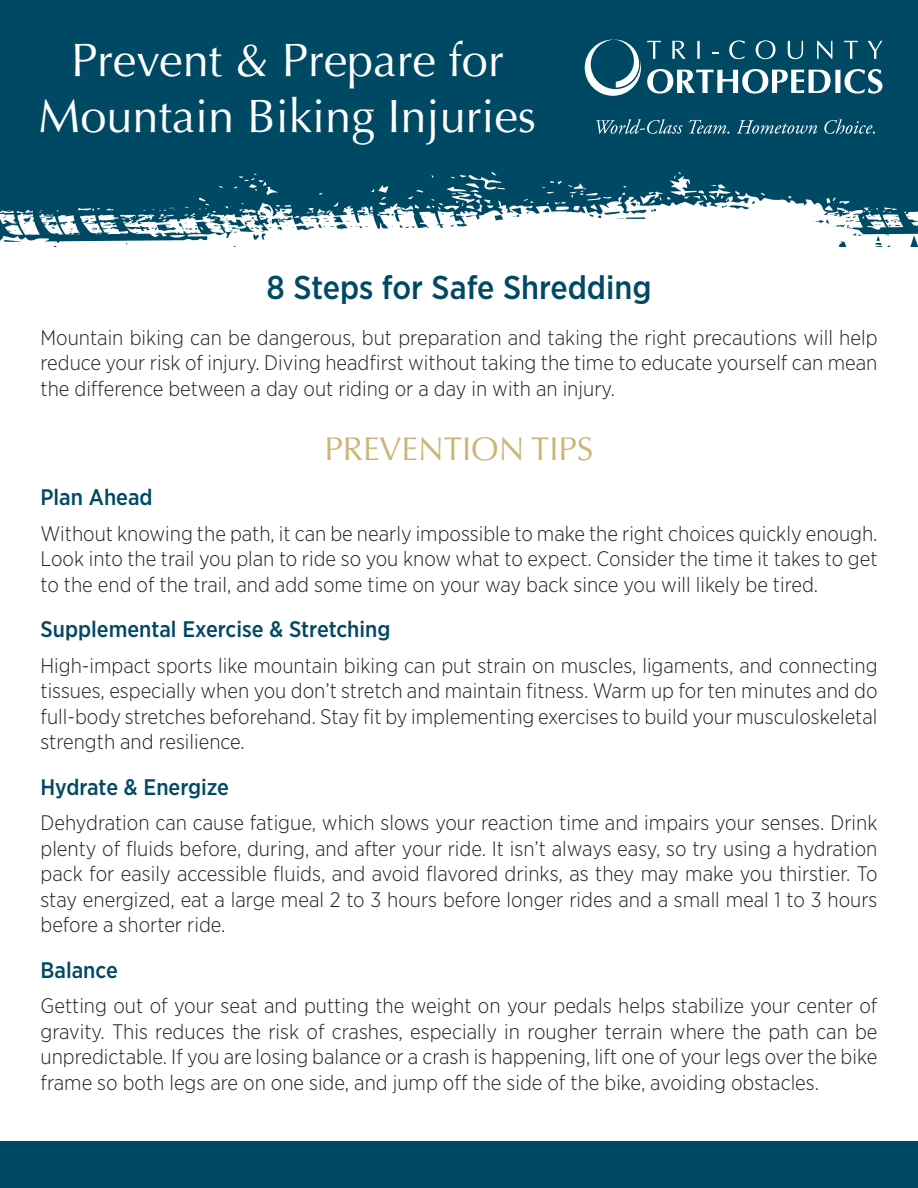
<style>
.page{position:relative;width:918px;height:1188px;background:#fff}
.page>*{position:absolute;margin:0;border:0;box-sizing:border-box;transform-origin:0 0}
.t1{font:46.95px/56.4px "Optima LT Std";color:#fff;text-align:center}
.t2{font:500 33px "Gotham Narrow";color:#004964}
.t3{font:33px "Optima LT Std";color:#ccb576}
.t4{font:500 22.5px "Gotham Narrow";color:#004964}
.t5{font:300 21px/25.5px "Gotham Narrow";color:#231f20;text-align:justify}
</style>
<div class="page">
<div style="left:0;top:0;width:918px;height:246px;background:#004964"></div>
<svg style="left:379px;top:185px;width:9px;height:4px"></svg>
<svg style="left:0;top:189px;width:918px;height:58px;fill:#fff"></svg>
<svg style="left:862px;top:207px;width:56px;height:23px"></svg>
<svg style="left:825px;top:198px;width:25px;height:16px"></svg>
<svg style="left:306px;top:208px;width:19px;height:12px"></svg>
<svg style="left:788px;top:196px;width:4px;height:3px"></svg>
<svg style="left:761px;top:193px;width:4px;height:3px"></svg>
<svg style="left:640px;top:172px;width:100px;height:32px"></svg>
<svg style="left:524px;top:199px;width:9px;height:4px"></svg>
<svg style="left:0;top:173px;width:299px;height:66px"></svg>
<svg style="left:542px;top:181px;width:69px;height:30px"></svg>
<svg style="left:408px;top:172px;width:97px;height:40px"></svg>
<svg style="left:647px;top:41px;width:14px;height:18px"></svg>
<svg style="left:672px;top:41px;width:14px;height:18px"></svg>
<svg style="left:697px;top:41px;width:3px;height:18px"></svg>
<svg style="left:712px;top:52px;width:7px;height:2px"></svg>
<svg style="left:729px;top:40px;width:16px;height:19px"></svg>
<svg style="left:756px;top:40px;width:19px;height:19px"></svg>
<svg style="left:788px;top:41px;width:15px;height:18px"></svg>
<svg style="left:817px;top:41px;width:15px;height:18px"></svg>
<svg style="left:844px;top:41px;width:14px;height:18px"></svg>
<svg style="left:868px;top:41px;width:15px;height:18px"></svg>
<svg style="left:647px;top:69px;width:235px;height:25px"></svg>
<svg style="left:585px;top:40px;width:56px;height:56px"></svg>
<svg style="left:596px;top:119px;width:87px;height:15px"></svg>
<svg style="left:689px;top:120px;width:40px;height:14px"></svg>
<svg style="left:737px;top:120px;width:80px;height:14px"></svg>
<svg style="left:824px;top:119px;width:51px;height:15px"></svg>
<div style="left:0;top:1141px;width:918px;height:47px;background:#004964"></div>
<p class="t1" style="left:39px;top:32px;width:499px">Prevent &amp; Prepare for<br>Mountain Biking Injuries</p>
<p class="t2" style="left:267px;top:267px;width:386px">8 Steps for Safe Shredding</p>
<p class="t5" style="left:40px;top:324px;width:839px">Mountain biking can be dangerous, but preparation and taking the right precautions will help reduce your risk of injury. Diving headfirst without taking the time to educate yourself can mean the difference between a day out riding or a day in with an injury.</p>
<p class="t3" style="left:325px;top:429px;width:270px">PREVENTION TIPS</p>
<p class="t4" style="left:40px;top:483px;width:114px">Plan Ahead</p>
<p class="t5" style="left:40px;top:520px;width:839px">Without knowing the path, it can be nearly impossible to make the right choices quickly enough.<br>Look into the trail you plan to ride so you know what to expect. Consider the time it takes to get to the end of the trail, and add some time on your way back since you will likely be tired.</p>
<p class="t4" style="left:40px;top:615px;width:352px">Supplemental Exercise &amp; Stretching</p>
<p class="t5" style="left:40px;top:652px;width:839px">High-impact sports like mountain biking can put strain on muscles, ligaments, and connecting tissues, especially when you don’t stretch and maintain fitness. Warm up for ten minutes and do full-body stretches beforehand. Stay fit by implementing exercises to build your musculoskeletal strength and resilience.</p>
<p class="t4" style="left:40px;top:773px;width:190px">Hydrate &amp; Energize</p>
<p class="t5" style="left:40px;top:809px;width:839px">Dehydration can cause fatigue, which slows your reaction time and impairs your senses. Drink plenty of fluids before, during, and after your ride. It isn’t always easy, so try using a hydration pack for easily accessible fluids, and avoid flavored drinks, as they may make you thirstier. To stay energized, eat a large meal 2 to 3 hours before longer rides and a small meal 1 to 3 hours before a shorter ride.</p>
<p class="t4" style="left:40px;top:956px;width:79px">Balance</p>
<p class="t5" style="left:40px;top:992px;width:839px">Getting out of your seat and putting the weight on your pedals helps stabilize your center of gravity. This reduces the risk of crashes, especially in rougher terrain where the path can be unpredictable. If you are losing balance or a crash is happening, lift one of your legs over the bike frame so both legs are on one side, and jump off the side of the bike, avoiding obstacles.</p>
</div>
